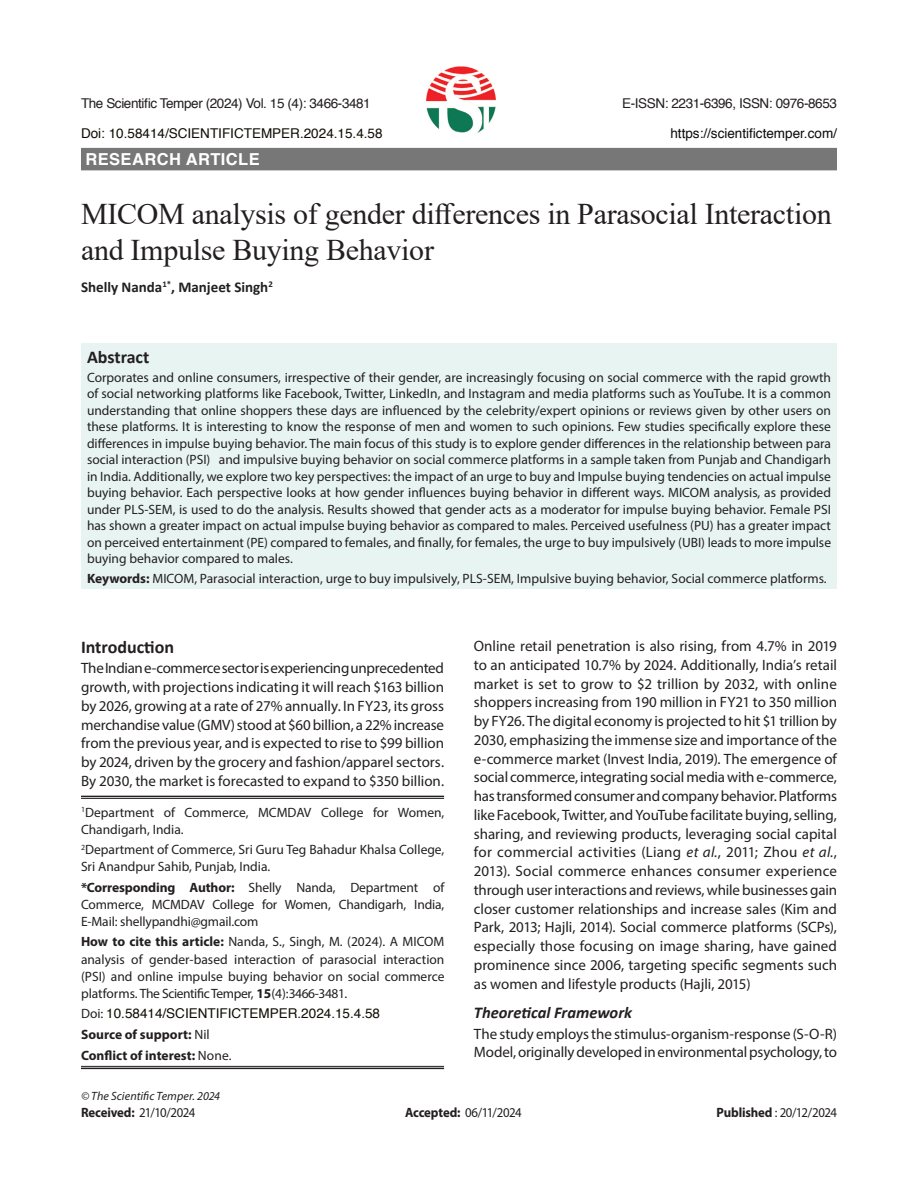
<style>
.page{position:relative;width:918px;height:1188px;background:#fff}
.page>*{position:absolute;margin:0;border:0;box-sizing:border-box;transform-origin:0 0}
.article_head{font:30px/36px "Times New Roman";letter-spacing:-.01em;color:#231f20}
.Sub-Head-1{font:700 18px "Calibri";color:#231f20}
.Sub-Head-2{font:italic 700 16.5px "Calibri";color:#231f20}
.Subject{font:700 16.5px "Helvetica";letter-spacing:.025em;color:#fff}
.Body_flush{font:15px/18.8px "Myriad Pro";letter-spacing:-.005em;color:#231f20;text-align:justify}
.author{font:700 15px "Calibri";color:#231f20}
.Abstract{font:13.5px/16.5px "Myriad Pro";color:#231f20;text-align:justify}
.affiliation{font:13.5px/17.2px "Myriad Pro";color:#231f20}
.Running_Head{font:13.5px "Helvetica";letter-spacing:-.03em;color:#231f20}
.ref{font:13.5px "Myriad Pro";letter-spacing:-.04em;color:#231f20;scale:.95 1}
.affiliation-2{font:700 13.5px "Myriad Pro";color:#231f20}
.affiliation-3{font:13.5px "Helvetica";color:#100e02}
.Running_Head-2{font:13.5px "Helvetica";color:#100e02}
.Running_Head-3{font:13.5px "Helvetica";color:#0a0b0a}
.Bottom_1st_page{font:italic 12px "Myriad Pro";letter-spacing:.005em;color:#231f20}
.s1{font-weight:700}
.s2{font-family:"Myriad Pro";color:#231f20}
.s3{font-weight:400}
.s4{font-style:italic}
</style>
<div class="page">
<div style="left:81px;top:344px;width:756px;height:245px;background:#e8f4f2"></div>
<div style="left:81px;top:148px;width:756px;height:22px;background:#777"></div>
<hr style="left:81px;top:796px;width:363px;height:1px;background:#231f20">
<hr style="left:81px;top:798px;width:363px;height:1px;background:#231f20">
<hr style="left:81px;top:1066px;width:363px;height:1px;background:#231f20">
<hr style="left:81px;top:1068px;width:363px;height:1px;background:#231f20">
<img style="left:426px;top:66px;width:70px;height:68px">
<p class="Running_Head" style="left:81px;top:92px;width:291px">The Scientific Temper (2024) Vol. 15 (4): 3466-3481</p>
<p class="Running_Head" style="left:622px;top:92px;width:216px">E-ISSN: 2231-6396, ISSN: 0976-8653</p>
<p class="Running_Head-2" style="left:81px;top:122px;width:303px">Doi: 10.58414/SCIENTIFICTEMPER.2024.15.4.58</p>
<p class="Running_Head-3" style="left:670px;top:122px;width:168px">https://scientifictemper.com/</p>
<p class="Subject" style="left:86px;top:146px;width:176px">RESEARCH ARTICLE</p>
<p class="article_head" style="left:81px;top:195px;width:752px">MICOM analysis of gender differences in Parasocial Interaction and Impulse Buying Behavior</p>
<p class="author" style="left:81px;top:276px;width:193px">Shelly Nanda<sup>1*</sup>, Manjeet Singh<sup>2</sup></p>
<p class="Sub-Head-1" style="left:87px;top:345px;width:64px">Abstract</p>
<p class="Abstract" style="left:87px;top:369px;width:746px">Corporates and online consumers, irrespective of their gender, are increasingly focusing on social commerce with the rapid growth of social networking platforms like Facebook, Twitter, LinkedIn, and Instagram and media platforms such as YouTube. It is a common understanding that online shoppers these days are influenced by the celebrity/expert opinions or reviews given by other users on these platforms. It is interesting to know the response of men and women to such opinions. Few studies specifically explore these differences in impulse buying behavior. The main focus of this study is to explore gender differences in the relationship between para social interaction (PSI) and impulsive buying behavior on social commerce platforms in a sample taken from Punjab and Chandigarh in India. Additionally, we explore two key perspectives: the impact of an urge to buy and Impulse buying tendencies on actual impulse buying behavior. Each perspective looks at how gender influences buying behavior in different ways. MICOM analysis, as provided under PLS-SEM, is used to do the analysis. Results showed that gender acts as a moderator for impulse buying behavior. Female PSI has shown a greater impact on actual impulse buying behavior as compared to males. Perceived usefulness (PU) has a greater impact on perceived entertainment (PE) compared to females, and finally, for females, the urge to buy impulsively (UBI) leads to more impulse buying behavior compared to males.</p>
<p class="Abstract" style="left:87px;top:570px;width:741px"><span class="s1">Keywords:</span> MICOM, Parasocial interaction, urge to buy impulsively, PLS-SEM, Impulsive buying behavior, Social commerce platforms.</p>
<p class="Sub-Head-1" style="left:81px;top:634px;width:95px">Introduction</p>
<p class="Body_flush" style="left:81px;top:659px;width:365px">The Indian e-commerce sector is experiencing unprecedented growth, with projections indicating it will reach $163 billion by 2026, growing at a rate of 27% annually. In FY23, its gross merchandise value (GMV) stood at $60 billion, a 22% increase from the previous year, and is expected to rise to $99 billion by 2024, driven by the grocery and fashion/apparel sectors.<br>By 2030, the market is forecasted to expand to $350 billion.</p>
<p class="affiliation" style="left:81px;top:803px;width:365px"><sup>1</sup>Department of Commerce, MCMDAV College for Women,<br>Chandigarh, India.</p>
<p class="affiliation" style="left:81px;top:841px;width:365px"><sup>2</sup>Department of Commerce, Sri Guru Teg Bahadur Khalsa College,<br>Sri Anandpur Sahib, Punjab, India.</p>
<p class="affiliation" style="left:81px;top:878px;width:365px;text-align:justify"><span class="s1">*Corresponding Author:</span> Shelly Nanda, Department of Commerce, MCMDAV College for Women, Chandigarh, India, E-Mail: shellypandhi@gmail.com</p>
<p class="affiliation" style="left:81px;top:933px;width:365px;text-align:justify"><span class="s1">How to cite this article:</span> Nanda, S., Singh, M. (2024). A MICOM analysis of gender-based interaction of parasocial interaction (PSI) and online impulse buying behavior on social commerce platforms. The Scientific Temper, <span class="s1">15</span>(4):3466-3481.</p>
<p class="affiliation-3" style="left:81px;top:1003px;width:301px"><span class="s2">Doi:</span> 10.58414/SCIENTIFICTEMPER.2024.15.4.58</p>
<p class="affiliation-2" style="left:81px;top:1025px;width:130px">Source of support: <span class="s3">Nil</span></p>
<p class="affiliation-2" style="left:81px;top:1047px;width:152px">Conflict of interest: <span class="s3">None.</span></p>
<p class="Body_flush" style="left:474px;top:637px;width:365px">Online retail penetration is also rising, from 4.7% in 2019 to an anticipated 10.7% by 2024. Additionally, India’s retail market is set to grow to $2 trillion by 2032, with online shoppers increasing from 190 million in FY21 to 350 million by FY26. The digital economy is projected to hit $1 trillion by 2030, emphasizing the immense size and importance of the e-commerce market (Invest India, 2019). The emergence of social commerce, integrating social media with e-commerce, has transformed consumer and company behavior. Platforms like Facebook, Twitter, and YouTube facilitate buying, selling, sharing, and reviewing products, leveraging social capital for commercial activities (Liang <span class="s4">et al.</span>, 2011; Zhou <span class="s4">et al.</span>, 2013). Social commerce enhances consumer experience through user interactions and reviews, while businesses gain closer customer relationships and increase sales (Kim and Park, 2013; Hajli, 2014). Social commerce platforms (SCPs), especially those focusing on image sharing, have gained prominence since 2006, targeting specific segments such as women and lifestyle products (Hajli, 2015)</p>
<p class="Sub-Head-2" style="left:474px;top:1001px;width:160px">Theoretical Framework</p>
<p class="Body_flush" style="left:474px;top:1024px;width:365px">The study employs the stimulus-organism-response (S-O-R)<br>Model, originally developed in environmental psychology, to</p>
<p class="Bottom_1st_page" style="left:81px;top:1089px;width:141px">© The Scientific Temper. 2024</p>
<p class="ref" style="left:81px;top:1104px;width:122px"><span class="s1">Received:</span> 21/10/2024</p>
<p class="ref" style="left:405px;top:1104px;width:124px"><span class="s1">Accepted:</span> 06/11/2024</p>
<p class="ref" style="left:717px;top:1104px;width:128px"><span class="s1">Published</span> : 20/12/2024</p>
</div>
